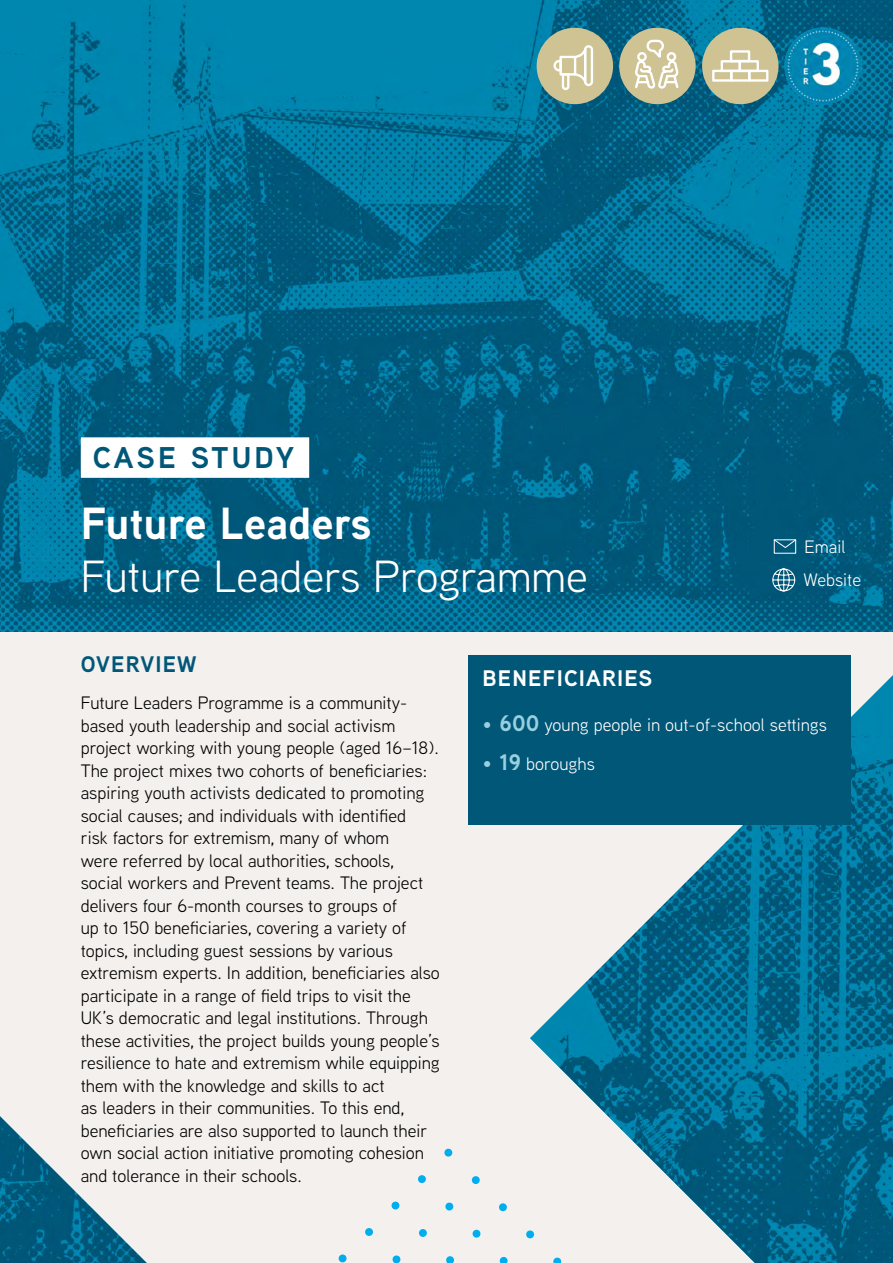
<style>
.page{position:relative;width:893px;height:1263px;background:#fff}
.page>*{position:absolute;margin:0;border:0;box-sizing:border-box;transform-origin:0 0}
.t1{font:45px/52.5px "Aaux Next";color:#fff}
.t2{font:700 30px "Aaux Next";letter-spacing:.1em;color:#005778}
.t3{font:700 22.5px "Aaux Next";letter-spacing:.05em;color:#fff}
.t4{font:700 22.5px "Aaux Next";letter-spacing:.05em;color:#005778}
.t5{font:18px/22.5px "Aaux Next";color:#000}
.t6{font:18px/33px "Aaux Next";color:#fff}
.s1{font-weight:700}
.s2{font-weight:700;color:#99cfde}
.s3{font-weight:700;font-size:22.5px;color:#99cfde}
</style>
<div class="page">
<div style="left:0;top:631px;width:893px;height:632px;background:#f3f0ee"></div>
<img style="left:0;top:1116px;width:147px;height:147px">
<img style="left:530px;top:675px;width:363px;height:588px">
<svg style="left:444px;top:1148px;width:9px;height:9px"></svg>
<svg style="left:338px;top:1254px;width:9px;height:9px"></svg>
<svg style="left:365px;top:1228px;width:8px;height:8px"></svg>
<svg style="left:391px;top:1201px;width:9px;height:9px"></svg>
<svg style="left:418px;top:1175px;width:8px;height:8px"></svg>
<svg style="left:471px;top:1176px;width:9px;height:8px"></svg>
<svg style="left:392px;top:1255px;width:9px;height:8px"></svg>
<svg style="left:419px;top:1229px;width:8px;height:8px"></svg>
<svg style="left:445px;top:1202px;width:9px;height:9px"></svg>
<svg style="left:499px;top:1203px;width:8px;height:8px"></svg>
<svg style="left:446px;top:1256px;width:8px;height:7px"></svg>
<svg style="left:472px;top:1229px;width:9px;height:9px"></svg>
<svg style="left:526px;top:1230px;width:8px;height:9px"></svg>
<svg style="left:499px;top:1256px;width:9px;height:7px"></svg>
<svg style="left:553px;top:1257px;width:9px;height:6px"></svg>
<img style="left:0;top:0;width:893px;height:631px">
<div style="left:81px;top:437px;width:228px;height:41px;background:#fff"></div>
<img style="left:785px;top:28px;width:76px;height:76px">
<div style="left:702px;top:28px;width:76px;height:76px;background:#cfc394;border-radius:50%"></div>
<div style="left:712px;top:70px;width:20px;height:12px;border:2px solid #fff"></div>
<div style="left:730px;top:70px;width:20px;height:12px;border:2px solid #fff"></div>
<div style="left:721px;top:60px;width:20px;height:12px;border:2px solid #fff"></div>
<div style="left:739px;top:60px;width:20px;height:12px;border:2px solid #fff"></div>
<div style="left:748px;top:70px;width:20px;height:12px;border:2px solid #fff"></div>
<div style="left:730px;top:50px;width:20px;height:12px;border:2px solid #fff"></div>
<div style="left:619px;top:28px;width:77px;height:76px;background:#cfc394;border-radius:50%"></div>
<svg style="left:635px;top:39px;width:44px;height:50px"></svg>
<div style="left:537px;top:28px;width:76px;height:76px;background:#cfc394;border-radius:50%"></div>
<div style="left:584px;top:45px;width:9px;height:41px;border:2px solid #fff;border-radius:3px"></div>
<svg style="left:553px;top:47px;width:35px;height:44px"></svg>
<div style="left:468px;top:655px;width:382px;height:169px;background:#005778"></div>
<svg style="left:773px;top:538px;width:24px;height:11px"></svg>
<svg style="left:772px;top:568px;width:23px;height:24px"></svg>
<p class="t2" style="left:93px;top:436px;width:203px">CASE STUDY</p>
<p class="t1" style="left:81px;top:496px;width:509px"><span class="s1">Future Leaders<br></span>Future Leaders Programme</p>
<p class="t6" style="left:804px;top:529px;width:59px">Email<br>Website</p>
<p class="t4" style="left:81px;top:648px;width:117px">OVERVIEW</p>
<p class="t5" style="left:81px;top:691px;width:361px">Future Leaders Programme is a community&shy;based youth leadership and social activism project working with young people (aged 16–18).<br>The project mixes two cohorts of beneficiaries: aspiring youth activists dedicated to promoting social causes; and individuals with identified<br>risk factors for extremism, many of whom<br>were referred by local authorities, schools, social workers and Prevent teams. The project delivers four 6-month courses to groups of<br>up to 150 beneficiaries, covering a variety of topics, including guest sessions by various extremism experts. In addition, beneficiaries also participate in a range of field trips to visit the UK’s democratic and legal institutions. Through these activities, the project builds young people’s resilience to hate and extremism while equipping them with the knowledge and skills to act<br>as leaders in their communities. To this end, beneficiaries are also supported to launch their own social action initiative promoting cohesion and tolerance in their schools.</p>
<p class="t3" style="left:483px;top:662px;width:171px">BENEFICIARIES</p>
<p class="t6" style="left:483px;top:707px;width:346px"><span class="s2">•</span> <span class="s3">600</span> young people in out-of-school settings</p>
<p class="t6" style="left:483px;top:747px;width:114px"><span class="s2">•</span> <span class="s3">19</span> boroughs</p>
</div>
